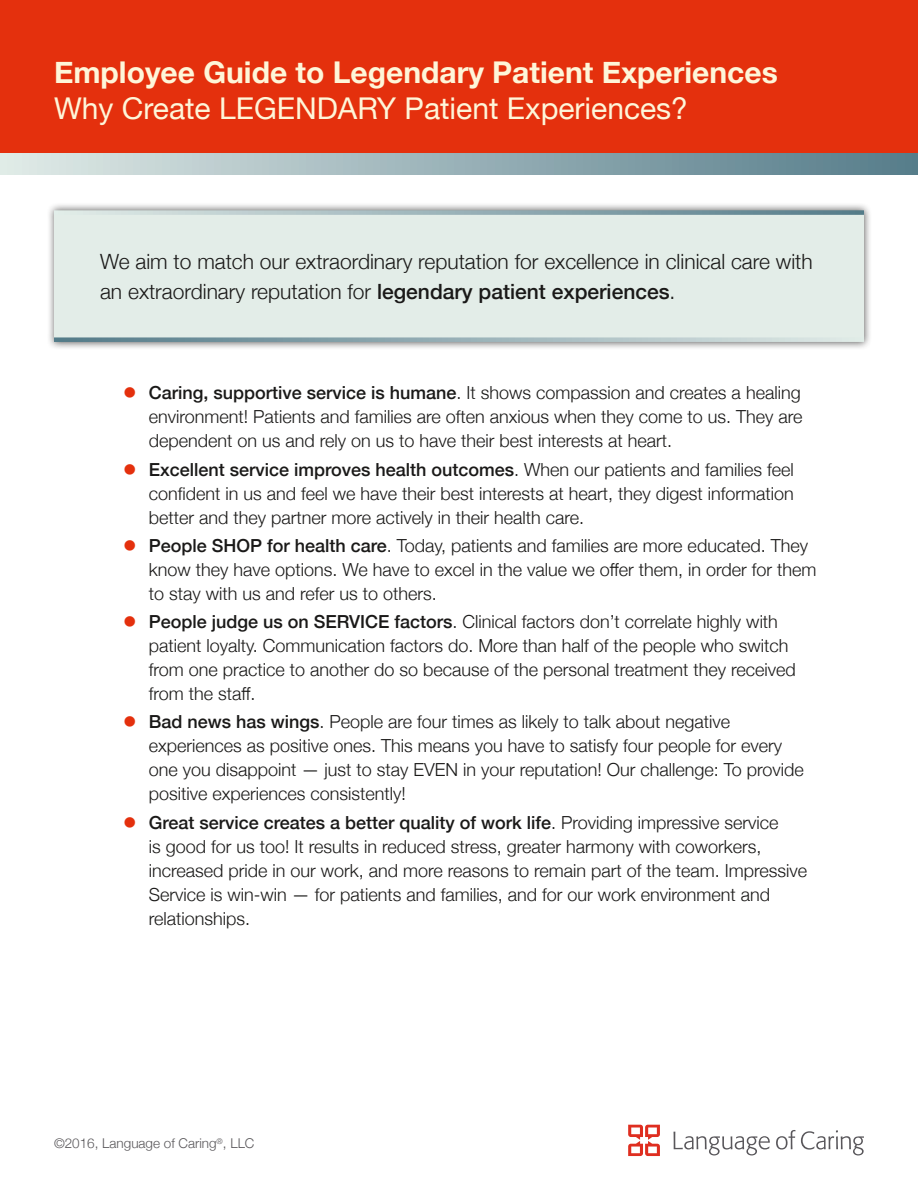
<style>
.page{position:relative;width:918px;height:1188px;background:#fff}
.page>*{position:absolute;margin:0;border:0;box-sizing:border-box;transform-origin:0 0}
.t1{font:700 30px "Helvetica Neue";color:#fef6d9}
.t2{font:30px "Helvetica Neue";color:#fef6d9}
.t3{font:300 21px/30px "Helvetica Neue";color:#1a1918}
.t4{font:300 18px/24px "Helvetica Neue";color:#1a1918}
.t5{font:300 13.5px "Helvetica Neue";color:#59575a}
.s1{font-weight:500}
</style>
<div class="page">
<svg style="left:628px;top:1125px;width:32px;height:31px"></svg>
<svg style="left:674px;top:1132px;width:96px;height:23px"></svg>
<svg style="left:776px;top:1130px;width:88px;height:25px"></svg>
<div style="left:0;top:0;width:918px;height:161px;background:#e4300d"></div>
<div style="left:0;top:153px;width:918px;height:21px;background:linear-gradient(to right,#e0eae7,#547b89)"></div>
<div style="left:46px;top:202px;width:826px;height:148px;background:#1a1918;opacity:.75"></div>
<div style="left:55px;top:213px;width:809px;height:127px;background:#e3ede8"></div>
<svg style="left:54px;top:210px;width:810px;height:5px;background:#9cb2b7"></svg>
<svg style="left:54px;top:337px;width:810px;height:5px;background:#9fb6bb"></svg>
<h1 class="t1" style="left:54px;top:49px;width:725px">Employee Guide to Legendary Patient Experiences</h1>
<h1 class="t2" style="left:54px;top:87px;width:635px">Why Create LEGENDARY Patient Experiences?</h1>
<p class="t3" style="left:100px;top:245px;width:714px">We aim to match our extraordinary reputation for excellence in clinical care with an extraordinary reputation for <span class="s1">legendary patient experiences</span>.</p>
<p class="t4" style="left:149px;top:380px;width:655px;text-align:justify"><span class="s1">Caring, supportive service is humane</span>. It shows compassion and creates a healing environment! Patients and families are often anxious when they come to us. They are dependent on us and rely on us to have their best interests at heart.</p>
<p class="t4" style="left:149px;top:456px;width:647px;text-align:justify"><span class="s1">Excellent service improves health outcomes</span>. When our patients and families feel confident in us and feel we have their best interests at heart, they digest information better and they partner more actively in their health care.</p>
<p class="t4" style="left:149px;top:532px;width:669px"><span class="s1">People SHOP for health care</span>. Today, patients and families are more educated. They know they have options. We have to excel in the value we offer them, in order for them to stay with us and refer us to others.</p>
<p class="t4" style="left:149px;top:608px;width:649px"><span class="s1">People judge us on SERVICE factors</span>. Clinical factors don’t correlate highly with patient loyalty. Communication factors do. More than half of the people who switch from one practice to another do so because of the personal treatment they received from the staff.</p>
<p class="t4" style="left:149px;top:709px;width:657px"><span class="s1">Bad news has wings</span>. People are four times as likely to talk about negative experiences as positive ones. This means you have to satisfy four people for every one you disappoint — just to stay EVEN in your reputation! Our challenge: To provide positive experiences consistently!</p>
<p class="t4" style="left:149px;top:809px;width:660px"><span class="s1">Great service creates a better quality of work life</span>. Providing impressive service<br>is good for us too! It results in reduced stress, greater harmony with coworkers, increased pride in our work, and more reasons to remain part of the team. Impressive Service is win-win — for patients and families, and for our work environment and relationships.</p>
<p class="t5" style="left:54px;top:1133px;width:202px">©2016, Language of Caring<sup>®</sup>, LLC</p>
</div>
